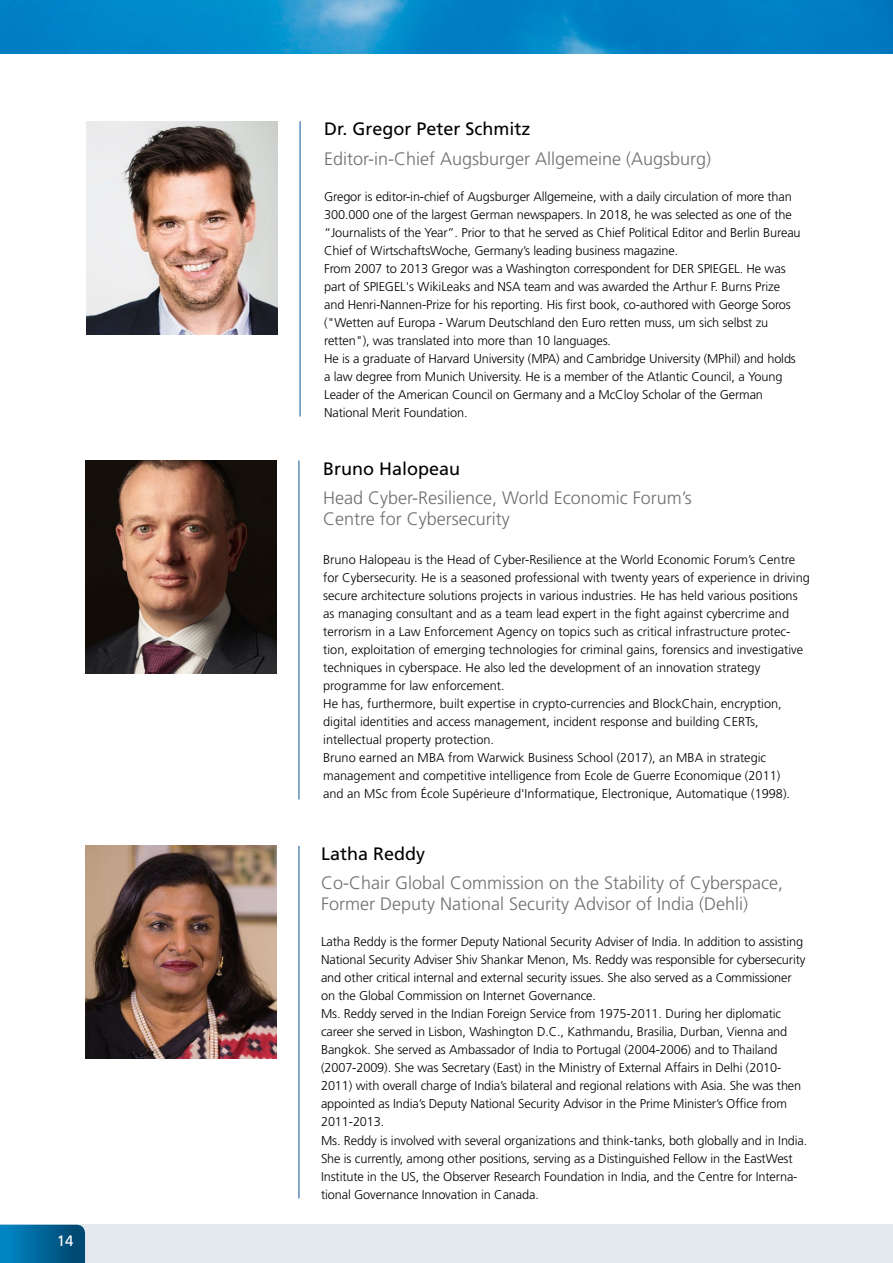
<style>
.page{position:relative;width:893px;height:1263px;background:#fff}
.page>*{position:absolute;margin:0;border:0;box-sizing:border-box;transform-origin:0 0}
.t1{font:300 18px/21px "Frutiger";color:#706f6f}
.t2{font:18px "Frutiger";color:#000}
.t3{font:15px "Frutiger";color:#fff}
.t4{font:300 12.75px/18px "Frutiger";letter-spacing:-.01em;color:#000}
</style>
<div class="page">
<div style="left:0;top:1225px;width:893px;height:38px;background:#e3e9ec"></div>
<svg style="left:0;top:1225px;width:85px;height:38px;background:#069"></svg>
<img style="left:0;top:0;width:893px;height:53px">
<hr style="left:299px;top:846px;width:1px;height:352px;background:#0b539b">
<img style="left:85px;top:846px;width:192px;height:213px">
<hr style="left:299px;top:460px;width:1px;height:339px;background:#0b539b">
<img style="left:85px;top:460px;width:192px;height:213px">
<hr style="left:300px;top:121px;width:1px;height:295px;background:#0b539b">
<img style="left:86px;top:121px;width:192px;height:213px">
<p class="t3" style="left:57px;top:1232px;width:18px">14</p>
<h1 class="t2" style="left:324px;top:118px;width:208px">Dr. Gregor Peter Schmitz</h1>
<h1 class="t1" style="left:324px;top:148px;width:389px">Editor-in-Chief Augsburger Allgemeine (Augsburg)</h1>
<p class="t4" style="left:324px;top:187px;width:478px">Gregor is editor-in-chief of Augsburger Allgemeine, with a daily circulation of more than 300.000 one of the largest German newspapers. In 2018, he was selected as one of the “Journalists of the Year”. Prior to that he served as Chief Political Editor and Berlin Bureau Chief of WirtschaftsWoche, Germany’s leading business magazine.<br>From 2007 to 2013 Gregor was a Washington correspondent for DER SPIEGEL. He was part of SPIEGEL's WikiLeaks and NSA team and was awarded the Arthur F. Burns Prize and Henri-Nannen-Prize for his reporting. His first book, co-authored with George Soros ("Wetten auf Europa - Warum Deutschland den Euro retten muss, um sich selbst zu retten"), was translated into more than 10 languages.<br>He is a graduate of Harvard University (MPA) and Cambridge University (MPhil) and holds a law degree from Munich University. He is a member of the Atlantic Council, a Young Leader of the American Council on Germany and a McCloy Scholar of the German National Merit Foundation.</p>
<h1 class="t2" style="left:323px;top:458px;width:139px">Bruno Halopeau</h1>
<h1 class="t1" style="left:323px;top:487px;width:370px">Head Cyber-Resilience, World Economic Forum’s<br>Centre for Cybersecurity</h1>
<p class="t4" style="left:323px;top:551px;width:488px">Bruno Halopeau is the Head of Cyber-Resilience at the World Economic Forum’s Centre for Cybersecurity. He is a seasoned professional with twenty years of experience in driving secure architecture solutions projects in various industries. He has held various positions as managing consultant and as a team lead expert in the fight against cybercrime and terrorism in a Law Enforcement Agency on topics such as critical infrastructure protec&shy;tion, exploitation of emerging technologies for criminal gains, forensics and investigative techniques in cyberspace. He also led the development of an innovation strategy programme for law enforcement.<br>He has, furthermore, built expertise in crypto-currencies and BlockChain, encryption, digital identities and access management, incident response and building CERTs, intellectual property protection.<br>Bruno earned an MBA from Warwick Business School (2017), an MBA in strategic management and competitive intelligence from Ecole de Guerre Economique (2011)<br>and an MSc from École Supérieure d'Informatique, Electronique, Automatique (1998).</p>
<h1 class="t2" style="left:321px;top:843px;width:106px">Latha Reddy</h1>
<h1 class="t1" style="left:321px;top:873px;width:464px">Co-Chair Global Commission on the Stability of Cyberspace,<br>Former Deputy National Security Advisor of India (Dehli)</h1>
<p class="t4" style="left:321px;top:933px;width:488px">Latha Reddy is the former Deputy National Security Adviser of India. In addition to assisting National Security Adviser Shiv Shankar Menon, Ms. Reddy was responsible for cybersecurity and other critical internal and external security issues. She also served as a Commissioner on the Global Commission on Internet Governance.<br>Ms. Reddy served in the Indian Foreign Service from 1975-2011. During her diplomatic career she served in Lisbon, Washington D.C., Kathmandu, Brasilia, Durban, Vienna and Bangkok. She served as Ambassador of India to Portugal (2004-2006) and to Thailand (2007-2009). She was Secretary (East) in the Ministry of External Affairs in Delhi (2010- 2011) with overall charge of India’s bilateral and regional relations with Asia. She was then appointed as India’s Deputy National Security Advisor in the Prime Minister’s Office from 2011-2013.<br>Ms. Reddy is involved with several organizations and think-tanks, both globally and in India.<br>She is currently, among other positions, serving as a Distinguished Fellow in the EastWest Institute in the US, the Observer Research Foundation in India, and the Centre for Interna&shy;tional Governance Innovation in Canada.</p>
</div>
